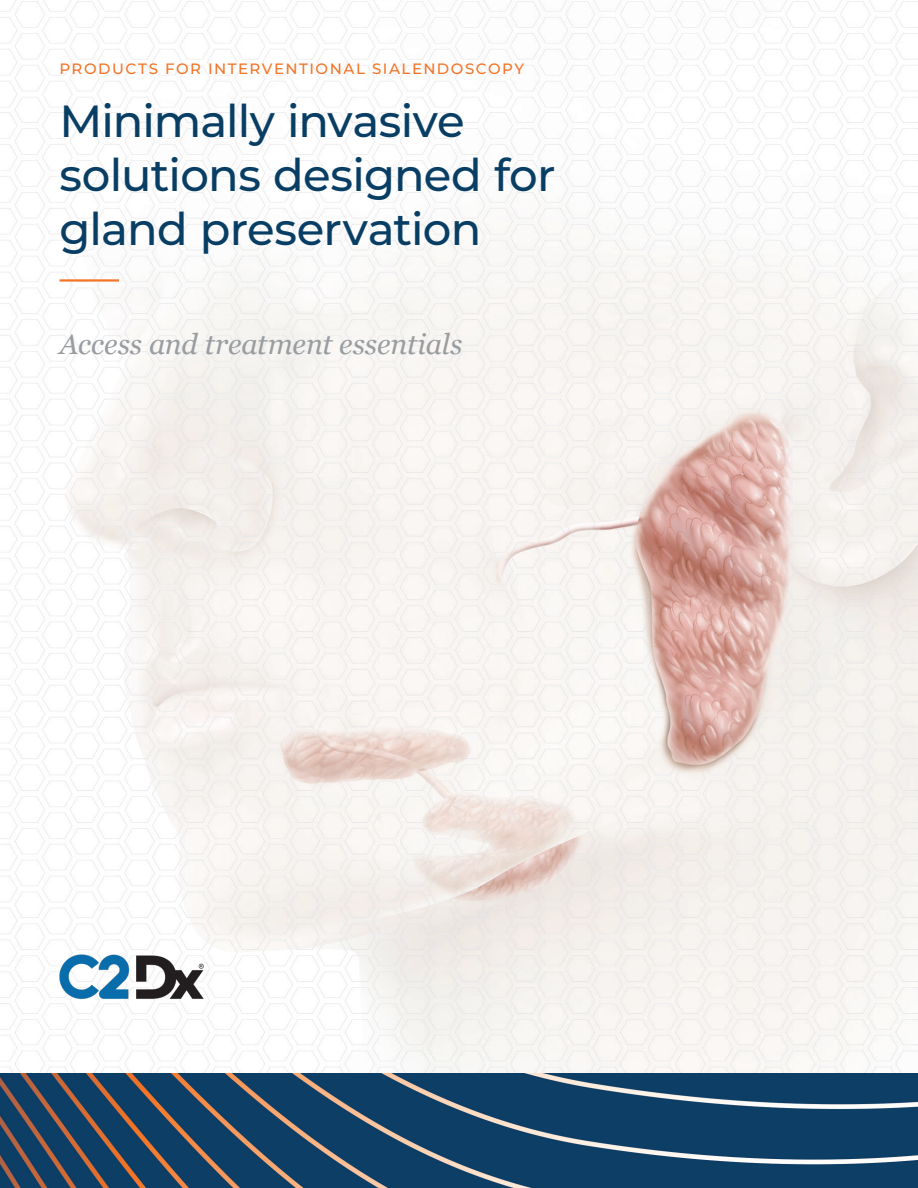
<style>
.page{position:relative;width:918px;height:1188px;background:#fff}
.page>*{position:absolute;margin:0;border:0;box-sizing:border-box;transform-origin:0 0}
.TITLE-30-36-75blk{font:500 45px/54px "Montserrat";letter-spacing:-.015em;color:#093e64}
.SUB-19-23-50blk{font:italic 28.5px "Georgia";letter-spacing:-.005em;color:#999da0}
.HDL-10-12-50blk{font:500 15px "Montserrat";letter-spacing:.1em;color:#f47527}
</style>
<div class="page">
<img style="left:0;top:0;width:918px;height:1188px">
<img style="left:21px;top:910px;width:222px;height:132px">
<hr style="left:60px;top:279px;width:59px;height:3px;background:#f47527">
<p class="HDL-10-12-50blk" style="left:60px;top:59px;width:466px">PRODUCTS FOR INTERVENTIONAL SIALENDOSCOPY</p>
<p class="TITLE-30-36-75blk" style="left:60px;top:93px;width:498px">Minimally invasive solutions designed for gland preservation</p>
<p class="SUB-19-23-50blk" style="left:60px;top:323px;width:405px">Access and treatment essentials</p>
</div>
